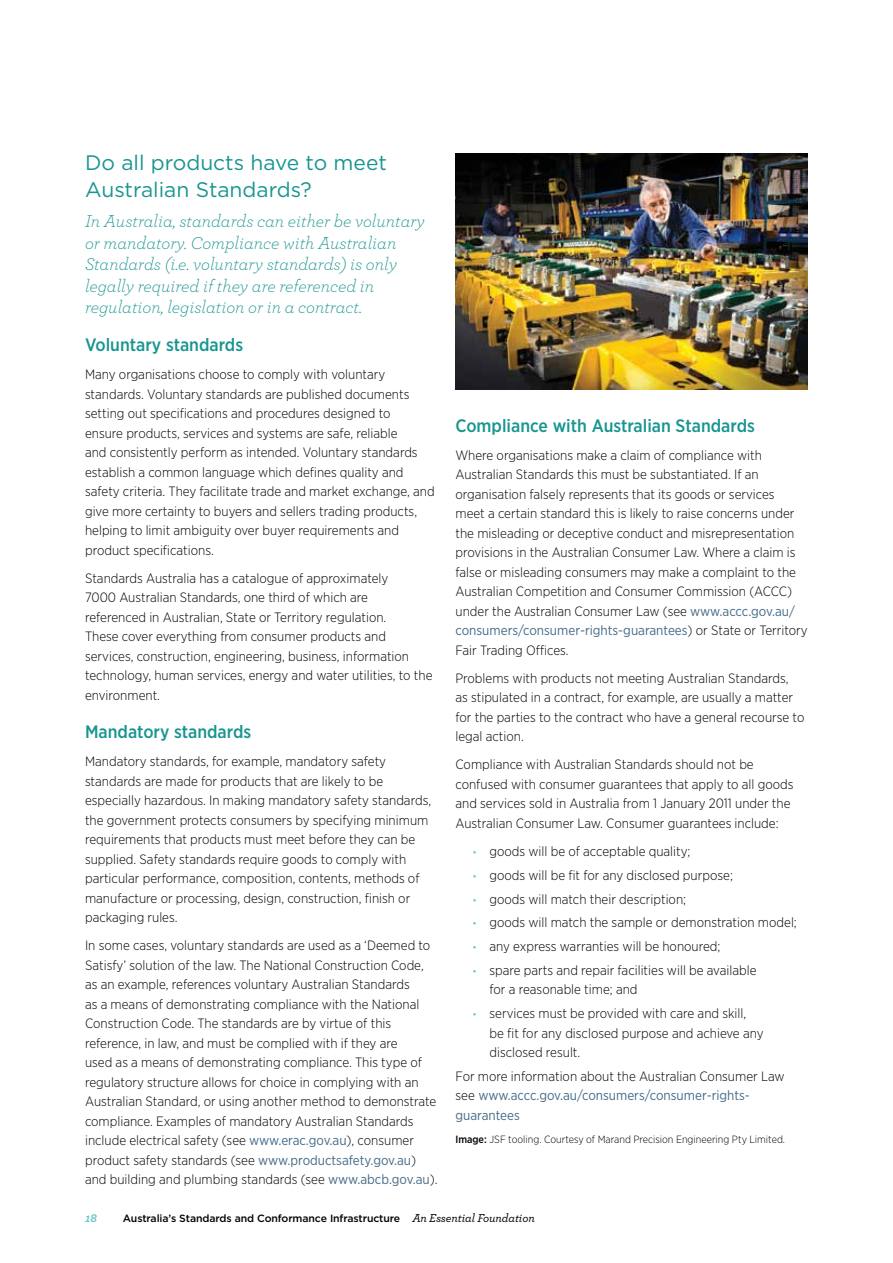
<style>
.page{position:relative;width:893px;height:1263px;background:#fff}
.page>*{position:absolute;margin:0;border:0;box-sizing:border-box;transform-origin:0 0}
.head__2{font:21px/27px "Gotham";color:#189590}
.Introduction{font:italic 300 18px/21.6px "Archer";color:#189590}
.head_3{font:500 18px "Gotham Narrow";color:#189590}
.body_text{font:300 13.5px/19.5px "Gotham Narrow";color:#000}
.body_text-2{font:13.5px/19.5px "Gotham Narrow";color:#456b89}
.t1{font:italic 700 12px "Archer";color:#61c6c6}
.t2{font:500 10.5px "Gotham";letter-spacing:-.01em;color:#000}
.caption{font:300 10.5px "Gotham Narrow";color:#000}
.s1{font-weight:400;color:#456b89}
.s2{font-size:10.5px;color:#61c6c6}
.s3{font-weight:300;color:#000}
.s4{font-weight:500}
.s5{font-family:"Archer";font-style:italic;font-size:12px}
</style>
<div class="page">
<img style="left:455px;top:153px;width:353px;height:237px">
<h3 class="head__2" style="left:85px;top:149px;width:303px">Do all products have to meet<br>Australian Standards?</h3>
<p class="Introduction" style="left:85px;top:209px;width:341px">In Australia, standards can either be voluntary or mandatory. Compliance with Australian Standards (i.e. voluntary standards) is only legally required if they are referenced in regulation, legislation or in a contract.</p>
<h4 class="head_3" style="left:85px;top:334px;width:160px">Voluntary standards</h4>
<p class="body_text" style="left:85px;top:365px;width:351px">Many organisations choose to comply with voluntary standards. Voluntary standards are published documents setting out specifications and procedures designed to<br>ensure products, services and systems are safe, reliable<br>and consistently perform as intended. Voluntary standards establish a common language which defines quality and safety criteria. They facilitate trade and market exchange, and give more certainty to buyers and sellers trading products, helping to limit ambiguity over buyer requirements and product specifications.</p>
<p class="body_text" style="left:85px;top:568px;width:349px">Standards Australia has a catalogue of approximately<br>7000 Australian Standards, one third of which are referenced in Australian, State or Territory regulation.<br>These cover everything from consumer products and services, construction, engineering, business, information technology, human services, energy and water utilities, to the environment.</p>
<h4 class="head_3" style="left:85px;top:720px;width:168px">Mandatory standards</h4>
<p class="body_text" style="left:85px;top:751px;width:348px">Mandatory standards, for example, mandatory safety standards are made for products that are likely to be especially hazardous. In making mandatory safety standards, the government protects consumers by specifying minimum requirements that products must meet before they can be supplied. Safety standards require goods to comply with particular performance, composition, contents, methods of manufacture or processing, design, construction, finish or packaging rules.</p>
<p class="body_text" style="left:85px;top:935px;width:354px">In some cases, voluntary standards are used as a ‘Deemed to Satisfy’ solution of the law. The National Construction Code, as an example, references voluntary Australian Standards<br>as a means of demonstrating compliance with the National Construction Code. The standards are by virtue of this reference, in law, and must be complied with if they are<br>used as a means of demonstrating compliance. This type of regulatory structure allows for choice in complying with an Australian Standard, or using another method to demonstrate compliance. Examples of mandatory Australian Standards include electrical safety (see <span class="s1">www.erac.gov.au</span>), consumer product safety standards (see <span class="s1">www.productsafety.gov.au</span>) and building and plumbing standards (see <span class="s1">www.abcb.gov.au</span>).</p>
<h4 class="head_3" style="left:455px;top:414px;width:301px">Compliance with Australian Standards</h4>
<p class="body_text" style="left:455px;top:445px;width:354px">Where organisations make a claim of compliance with Australian Standards this must be substantiated. If an organisation falsely represents that its goods or services<br>meet a certain standard this is likely to raise concerns under the misleading or deceptive conduct and misrepresentation provisions in the Australian Consumer Law. Where a claim is false or misleading consumers may make a complaint to the Australian Competition and Consumer Commission (ACCC) under the Australian Consumer Law (see <span class="s1">www.accc.gov.au/ consumers/consumer-rights-guarantees</span>) or State or Territory Fair Trading Offices.</p>
<p class="body_text" style="left:455px;top:668px;width:350px">Problems with products not meeting Australian Standards, as stipulated in a contract, for example, are usually a matter for the parties to the contract who have a general recourse to legal action.</p>
<p class="body_text" style="left:455px;top:755px;width:339px">Compliance with Australian Standards should not be confused with consumer guarantees that apply to all goods and services sold in Australia from 1 January 2011 under the Australian Consumer Law. Consumer guarantees include:</p>
<p class="body_text" style="left:472px;top:841px;width:219px"><span class="s2">•</span> goods will be of acceptable quality;</p>
<p class="body_text" style="left:472px;top:865px;width:262px"><span class="s2">•</span> goods will be fit for any disclosed purpose;</p>
<p class="body_text" style="left:472px;top:889px;width:215px"><span class="s2">•</span> goods will match their description;</p>
<p class="body_text" style="left:472px;top:912px;width:326px"><span class="s2">•</span> goods will match the sample or demonstration model;</p>
<p class="body_text" style="left:472px;top:936px;width:250px"><span class="s2">•</span> any express warranties will be honoured;</p>
<p class="body_text" style="left:489px;top:960px;width:268px;text-indent:-17px"><span class="s2">•</span> spare parts and repair facilities will be available for a reasonable time; and</p>
<p class="body_text" style="left:489px;top:1003px;width:276px;text-indent:-17px"><span class="s2">•</span> services must be provided with care and skill, be fit for any disclosed purpose and achieve any disclosed result.</p>
<p class="body_text-2" style="left:455px;top:1066px;width:331px"><span class="s3">For more information about the Australian Consumer Law see</span> www.accc.gov.au/consumers/consumer-rights&shy;guarantees</p>
<p class="caption" style="left:455px;top:1132px;width:331px"><span class="s4">Image:</span> JSF tooling. Courtesy of Marand Precision Engineering Pty Limited.</p>
<p class="t1" style="left:85px;top:1208px;width:13px">18</p>
<p class="t2" style="left:123px;top:1211px;width:413px">Australia’s Standards and Conformance Infrastructure <span class="s5">An Essential Foundation</span></p>
</div>
